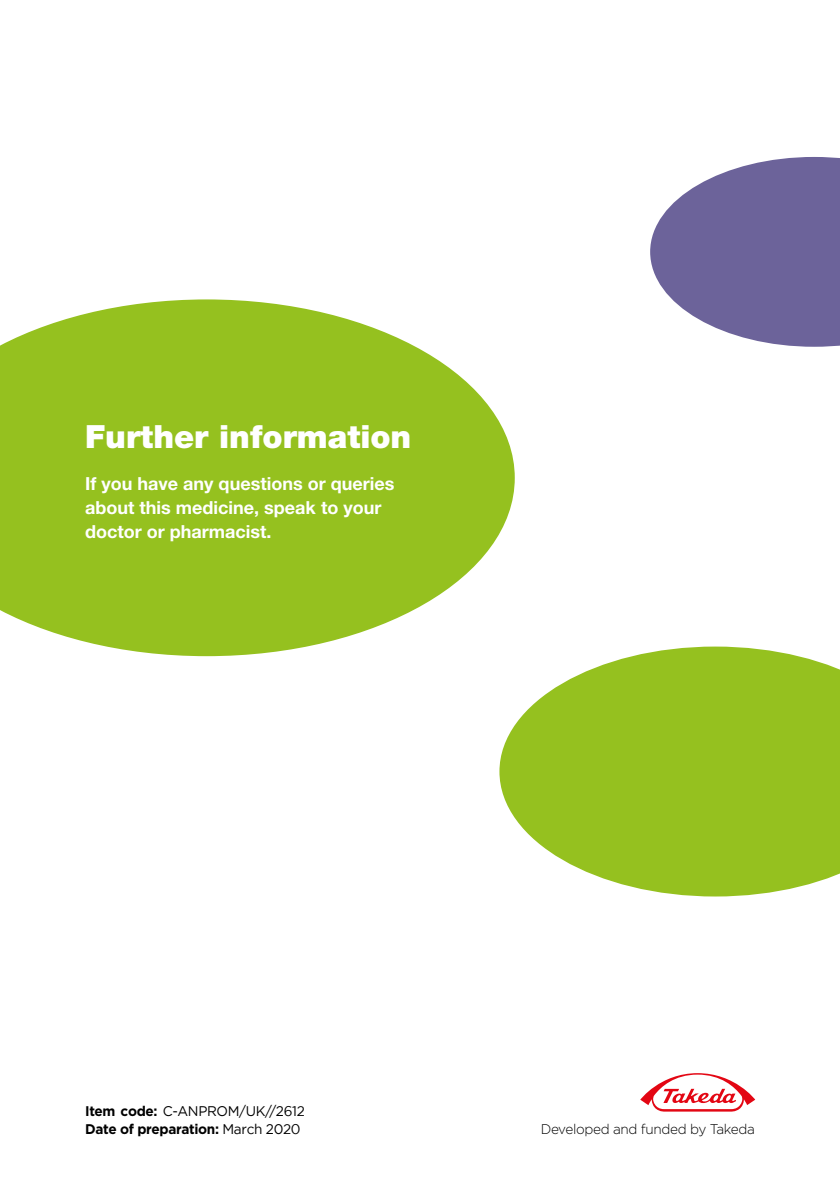
<style>
.page{position:relative;width:840px;height:1191px;background:#fff}
.page>*{position:absolute;margin:0;border:0;box-sizing:border-box;transform-origin:0 0}
.t1{font:900 32px "Helvetica Neue LT Std";color:#fff}
.t2{font:700 18px/24px "Helvetica Neue LT Std";color:#fff}
.t3{font:700 14px/18px "Gotham";letter-spacing:-.025em;color:#000}
.t4{font:300 14px "Gotham";letter-spacing:-.025em;color:#000}
.s1{font-weight:400}
</style>
<div class="page">
<svg style="left:499px;top:646px;width:340px;height:250px;fill:#95c11f"></svg>
<svg style="left:0;top:299px;width:514px;height:357px;fill:#95c11f"></svg>
<svg style="left:650px;top:157px;width:189px;height:190px"></svg>
<svg style="left:640px;top:1073px;width:116px;height:39px"></svg>
<h1 class="t1" style="left:85px;top:418px;width:327px">Further information</h1>
<p class="t2" style="left:85px;top:471px;width:311px">If you have any questions or queries about this medicine, speak to your doctor or pharmacist.</p>
<p class="t3" style="left:85px;top:1102px;width:221px">Item code: <span class="s1">C-ANPROM/UK//2612<br></span>Date of preparation: <span class="s1">March 2020</span></p>
<p class="t4" style="left:540px;top:1120px;width:215px">Developed and funded by Takeda</p>
</div>
